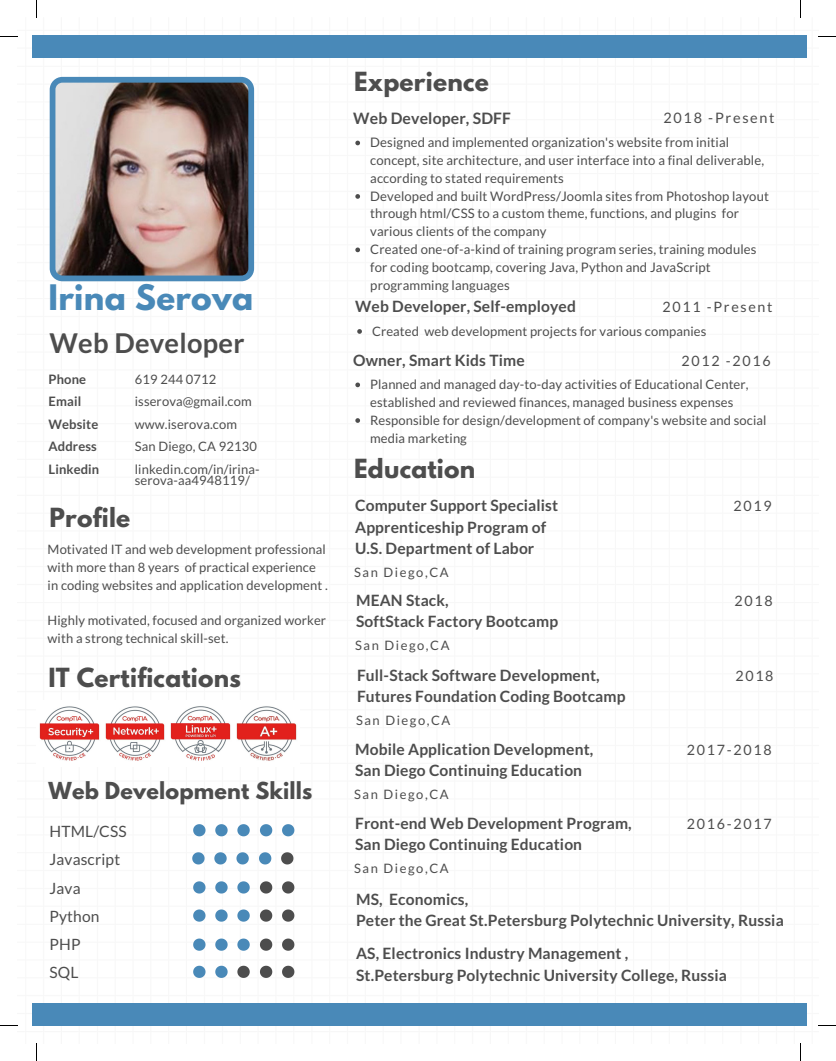
<style>
.page{position:relative;width:836px;height:1061px;background:#fff}
.page>*{position:absolute;margin:0;border:0;box-sizing:border-box;transform-origin:0 0}
.t1{font:700 31.12px "League Spartan";letter-spacing:.01em;color:#4989b8}
.t2{font:700 27.25px "Lato";letter-spacing:.01em;color:#4d4d4d}
.t3{font:700 23.38px "League Spartan";letter-spacing:.01em;color:#4d4d4d}
.t4{font:700 20.75px "League Spartan";letter-spacing:.01em;color:#4d4d4d}
.t5{font:700 15.75px "Lato";letter-spacing:.01em;color:#4d4d4d}
.t6{font:700 15.62px/21.5px "Lato";letter-spacing:.01em;color:#4d4d4d}
.t7{font:15.62px/28.1px "Lato";letter-spacing:.01em;color:#4d4d4d}
.t8{font:14.38px "Lato";letter-spacing:.12em;color:#4d4d4d}
.t9{font:14.25px "Lato";letter-spacing:.12em;color:#4d4d4d}
.t10{font:13.12px/17.8px "Lato";letter-spacing:.01em;color:#4d4d4d}
.t11{font:13px/17.8px "Lato";letter-spacing:.01em;color:#4d4d4d}
.t12{font:13px "Lato";letter-spacing:.12em;color:#4d4d4d}
.t13{font:700 13px/22.5px "Lato";letter-spacing:.01em;color:#4d4d4d}
</style>
<div class="page">
<svg style="left:355px;top:141px;width:5px;height:4px"></svg>
<svg style="left:355px;top:194px;width:5px;height:5px"></svg>
<svg style="left:355px;top:248px;width:5px;height:4px"></svg>
<svg style="left:193px;top:824px;width:12px;height:12px"></svg>
<svg style="left:215px;top:824px;width:13px;height:12px"></svg>
<svg style="left:237px;top:824px;width:13px;height:12px"></svg>
<svg style="left:260px;top:824px;width:12px;height:12px"></svg>
<svg style="left:282px;top:824px;width:12px;height:12px"></svg>
<svg style="left:193px;top:909px;width:12px;height:13px"></svg>
<svg style="left:215px;top:909px;width:13px;height:13px"></svg>
<svg style="left:237px;top:909px;width:13px;height:13px"></svg>
<svg style="left:260px;top:909px;width:12px;height:13px"></svg>
<svg style="left:282px;top:909px;width:12px;height:13px"></svg>
<svg style="left:193px;top:966px;width:12px;height:12px"></svg>
<svg style="left:215px;top:966px;width:13px;height:12px"></svg>
<svg style="left:237px;top:966px;width:13px;height:12px"></svg>
<svg style="left:260px;top:966px;width:12px;height:12px"></svg>
<svg style="left:282px;top:966px;width:12px;height:12px"></svg>
<svg style="left:193px;top:938px;width:12px;height:13px"></svg>
<svg style="left:215px;top:938px;width:13px;height:13px"></svg>
<svg style="left:237px;top:938px;width:13px;height:13px"></svg>
<svg style="left:260px;top:938px;width:12px;height:13px"></svg>
<svg style="left:282px;top:938px;width:12px;height:13px"></svg>
<div style="left:32px;top:36px;width:774px;height:22px;background:#4989b8"></div>
<div style="left:32px;top:1003px;width:774px;height:23px;background:#4989b8"></div>
<svg style="left:50px;top:77px;width:204px;height:204px;background:#887e7e"></svg>
<svg style="left:357px;top:329px;width:5px;height:5px"></svg>
<svg style="left:355px;top:382px;width:5px;height:5px"></svg>
<svg style="left:355px;top:418px;width:5px;height:5px"></svg>
<svg style="left:192px;top:852px;width:13px;height:12px"></svg>
<svg style="left:214px;top:852px;width:13px;height:12px"></svg>
<svg style="left:236px;top:852px;width:13px;height:12px"></svg>
<svg style="left:259px;top:852px;width:12px;height:12px"></svg>
<svg style="left:281px;top:852px;width:12px;height:12px"></svg>
<svg style="left:193px;top:881px;width:12px;height:12px"></svg>
<svg style="left:215px;top:881px;width:13px;height:12px"></svg>
<svg style="left:237px;top:881px;width:13px;height:12px"></svg>
<svg style="left:260px;top:881px;width:12px;height:12px"></svg>
<svg style="left:282px;top:881px;width:12px;height:12px"></svg>
<img style="left:39px;top:706px;width:258px;height:55px">
<svg style="left:36px;top:0;width:1px;height:18px"></svg>
<svg style="left:0;top:36px;width:18px;height:1px"></svg>
<svg style="left:800px;top:0;width:1px;height:18px"></svg>
<svg style="left:818px;top:36px;width:18px;height:1px"></svg>
<svg style="left:800px;top:1043px;width:1px;height:18px"></svg>
<svg style="left:818px;top:1025px;width:18px;height:1px"></svg>
<svg style="left:36px;top:1043px;width:1px;height:18px"></svg>
<svg style="left:0;top:1025px;width:18px;height:1px"></svg>
<h1 class="t1" style="left:49px;top:282px;width:206px">Irina Serova</h1>
<h2 class="t2" style="left:49px;top:326px;width:196px">Web Developer</h2>
<p class="t13" style="left:49px;top:367px;width:52px">Phone<br>Email<br>Website<br>Address<br>Linkedin</p>
<p class="t11" style="left:135px;top:367px;width:126px;line-height:22.5px">619 244 0712 isserova@gmail.com www.iserova.com<br>San Diego, CA 92130 linkedin.com/in/irina-</p>
<p class="t11" style="left:135px;top:471px;width:117px">serova-aa4948119/</p>
<h3 class="t3" style="left:49px;top:506px;width:82px">Profile</h3>
<p class="t11" style="left:48px;top:540px;width:282px">Motivated IT and web development professional with more than 8 years of practical experience in coding websites and application development .</p>
<p class="t11" style="left:48px;top:611px;width:280px">Highly motivated, focused and organized worker with a strong technical skill-set.</p>
<h3 class="t3" style="left:49px;top:666px;width:194px">IT Certifications</h3>
<h3 class="t4" style="left:49px;top:780px;width:265px">Web Development Skills</h3>
<p class="t7" style="left:49px;top:817px;width:79px">HTML/CSS<br>Javascript<br>Java<br>Python<br>PHP<br>SQL</p>
<h3 class="t3" style="left:354px;top:70px;width:136px">Experience</h3>
<p class="t5" style="left:353px;top:108px;width:159px">Web Developer, SDFF</p>
<p class="t10" style="left:370px;top:133px;width:400px">Designed and implemented organization's website from initial concept, site architecture, and user interface into a final deliverable, according to stated requirements<br>Developed and built WordPress/Joomla sites from Photoshop layout through html/CSS to a custom theme, functions, and plugins for various clients of the company<br>Created one-of-a-kind of training program series, training modules for coding bootcamp, covering Java, Python and JavaScript programming languages</p>
<p class="t8" style="left:663px;top:109px;width:113px">2018 -Present</p>
<p class="t6" style="left:355px;top:295px;width:222px">Web Developer, Self-employed</p>
<p class="t11" style="left:372px;top:322px;width:336px">Created web development projects for various companies</p>
<p class="t9" style="left:662px;top:298px;width:112px">2011 -Present</p>
<p class="t6" style="left:353px;top:349px;width:173px">Owner, Smart Kids Time</p>
<p class="t11" style="left:370px;top:375px;width:398px">Planned and managed day-to-day activities of Educational Center, established and reviewed finances, managed business expenses Responsible for design/development of company's website and social media marketing</p>
<p class="t9" style="left:681px;top:352px;width:91px">2012 -2016</p>
<h3 class="t3" style="left:354px;top:457px;width:123px">Education</h3>
<p class="t6" style="left:355px;top:494px;width:205px">Computer Support Specialist<br>Apprenticeship Program of<br>U.S. Department of Labor</p>
<p class="t9" style="left:733px;top:497px;width:40px">2019</p>
<p class="t12" style="left:354px;top:564px;width:96px">San Diego,CA</p>
<p class="t6" style="left:356px;top:589px;width:204px">MEAN Stack,<br>SoftStack Factory Bootcamp</p>
<p class="t9" style="left:734px;top:592px;width:40px">2018</p>
<p class="t12" style="left:355px;top:637px;width:96px">San Diego,CA</p>
<p class="t6" style="left:357px;top:664px;width:270px">Full-Stack Software Development,<br>Futures Foundation Coding Bootcamp</p>
<p class="t9" style="left:735px;top:667px;width:40px">2018</p>
<p class="t12" style="left:356px;top:712px;width:96px">San Diego,CA</p>
<p class="t6" style="left:355px;top:738px;width:240px">Mobile Application Development,<br>San Diego Continuing Education</p>
<p class="t9" style="left:687px;top:741px;width:86px">2017-2018</p>
<p class="t12" style="left:354px;top:786px;width:96px">San Diego,CA</p>
<p class="t6" style="left:355px;top:812px;width:278px">Front-end Web Development Program,<br>San Diego Continuing Education</p>
<p class="t9" style="left:687px;top:815px;width:86px">2016-2017</p>
<p class="t12" style="left:354px;top:860px;width:96px">San Diego,CA</p>
<p class="t6" style="left:356px;top:888px;width:429px">MS, Economics,<br>Peter the Great St.Petersburg Polytechnic University, Russia</p>
<p class="t6" style="left:356px;top:942px;width:372px">AS, Electronics Industry Management ,<br>St.Petersburg Polytechnic University College, Russia</p>
</div>
